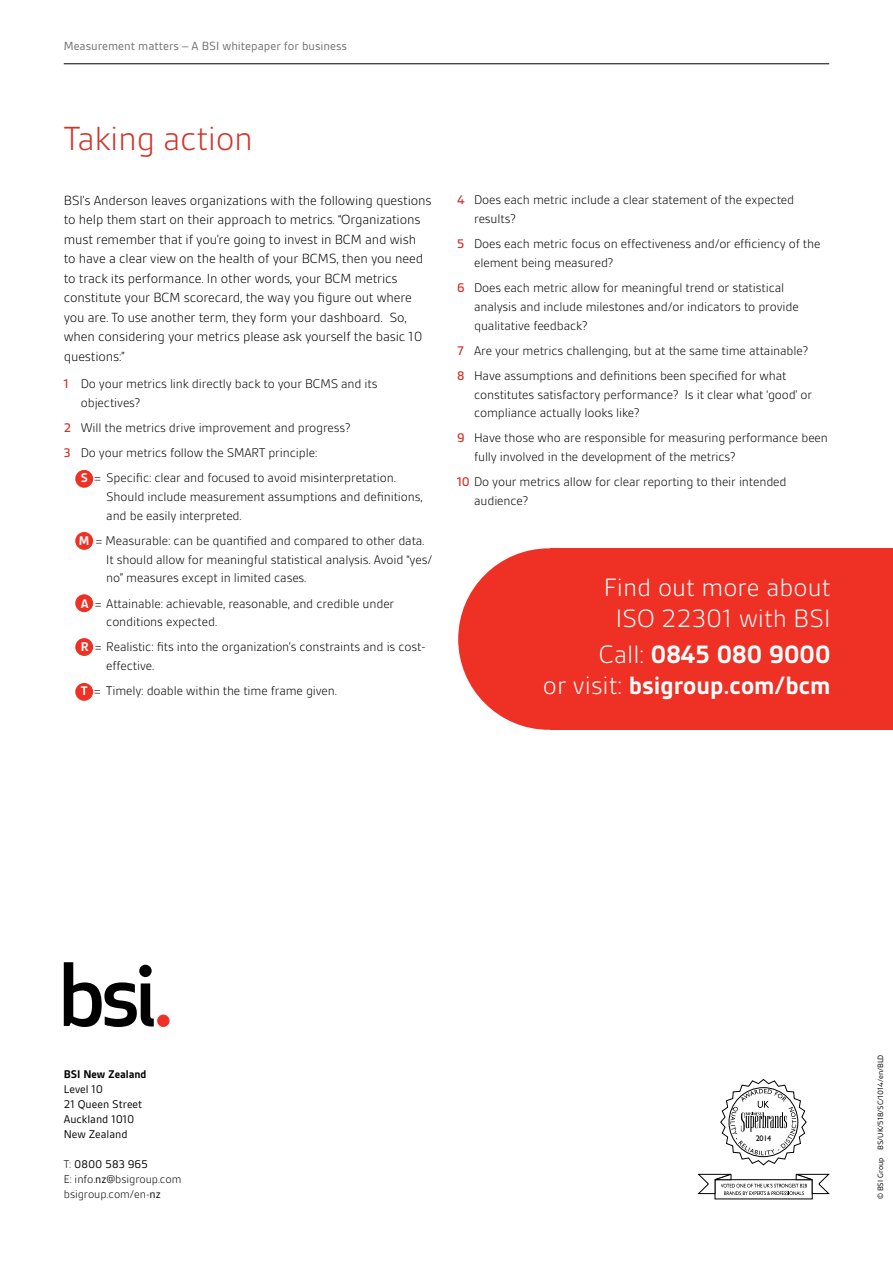
<style>
.page{position:relative;width:893px;height:1263px;background:#fff}
.page>*{position:absolute;margin:0;border:0;box-sizing:border-box;transform-origin:0 0}
.t1{font:300 36px "BSI Gesta";letter-spacing:-.01em;color:#d2342a}
.t2{font:700 27px/31.5px "BSI Gesta";color:#fff;text-align:right}
.t3{font:300 27px/31.5px "BSI Gesta";color:#fff;text-align:center}
.t4{font:300 14.25px/19.5px "BSI Gesta";letter-spacing:-.01em;color:#000}
.t5{font:300 13.5px/18.8px "BSI Gesta";letter-spacing:-.01em;color:#000}
.t6{font:12.75px "BSI Gesta";color:#6d6e71}
.t7{font:300 12px/15px "BSI Gesta";letter-spacing:-.005em;color:#000}
.t8{font:12px/15px "BSI Gesta";color:#000}
.t9{font:700 12px "BSI Gesta";letter-spacing:-.005em;color:#000}
.t10{font:8.25px "BSI Gesta";letter-spacing:-.005em;color:#000}
.t11{font:8.1px "Gill Sans";color:#000}
.s1{font-weight:500;color:#d2342a}
.s2{font-weight:700;color:#fff}
.s3{font-weight:300}
.s4{font-weight:400}
</style>
<div class="page">
<div style="left:75px;top:470px;width:18px;height:18px;background:#ee3124;border-radius:50%"></div>
<div style="left:75px;top:532px;width:18px;height:18px;background:#ee3124;border-radius:50%"></div>
<div style="left:75px;top:594px;width:18px;height:18px;background:#ee3124;border-radius:50%"></div>
<div style="left:75px;top:638px;width:18px;height:18px;background:#ee3124;border-radius:50%"></div>
<div style="left:75px;top:683px;width:18px;height:18px;background:#ee3124;border-radius:50%"></div>
<svg style="left:64px;top:962px;width:90px;height:65px"></svg>
<div style="left:157px;top:1014px;width:13px;height:13px;background:#ee3124;border-radius:50%"></div>
<hr style="left:64px;top:63px;width:765px;height:1px;background:#000">
<div style="left:551px;top:548px;width:342px;height:182px;background:#ee3124"></div>
<div style="left:458px;top:548px;width:182px;height:182px;background:#ee3124;border-radius:50%"></div>
<svg style="left:698px;top:1174px;width:131px;height:21px"></svg>
<svg style="left:720px;top:1079px;width:86px;height:86px"></svg>
<p class="t6" style="left:64px;top:39px;width:285px">Measurement matters – A BSI whitepaper for business</p>
<h1 class="t1" style="left:64px;top:120px;width:191px">Taking action</h1>
<p class="t4" style="left:64px;top:191px;width:369px">BSI’s Anderson leaves organizations with the following questions to help them start on their approach to metrics. “Organizations must remember that if you’re going to invest in BCM and wish to have a clear view on the health of your BCMS, then you need to track its performance. In other words, your BCM metrics constitute your BCM scorecard, the way you figure out where you are. To use another term, they form your dashboard. So, when considering your metrics please ask yourself the basic 10 questions:”</p>
<p class="t5" style="left:81px;top:374px;width:298px;text-indent:-17px"><span class="s1">1</span> Do your metrics link directly back to your BCMS and its objectives?</p>
<p class="t5" style="left:64px;top:415px;width:288px;line-height:25px"><span class="s1">2</span> Will the metrics drive improvement and progress?<br><span class="s1">3</span> Do your metrics follow the SMART principle:</p>
<p class="t5" style="left:106px;top:469px;width:318px;text-indent:-26px"><span class="s2">S</span> = Specific: clear and focused to avoid misinterpretation.<br>Should include measurement assumptions and definitions, and be easily interpreted.</p>
<p class="t5" style="left:106px;top:531px;width:327px;text-indent:-28px"><span class="s2">M</span> = Measurable: can be quantified and compared to other data.<br>It should allow for meaningful statistical analysis. Avoid “yes/ no” measures except in limited cases.</p>
<p class="t5" style="left:106px;top:594px;width:289px;text-indent:-26px"><span class="s2">A</span> = Attainable: achievable, reasonable, and credible under conditions expected.</p>
<p class="t5" style="left:106px;top:638px;width:321px;text-indent:-26px"><span class="s2">R</span> = Realistic: fits into the organization’s constraints and is cost&shy;effective.</p>
<p class="t5" style="left:81px;top:682px;width:258px"><span class="s2">T</span> = Timely: doable within the time frame given.</p>
<p class="t5" style="left:474px;top:191px;width:322px;text-indent:-17px"><span class="s1">4</span> Does each metric include a clear statement of the expected results?</p>
<p class="t5" style="left:474px;top:235px;width:348px;text-indent:-17px"><span class="s1">5</span> Does each metric focus on effectiveness and/or efficiency of the element being measured?</p>
<p class="t5" style="left:474px;top:278px;width:326px;text-indent:-17px"><span class="s1">6</span> Does each metric allow for meaningful trend or statistical analysis and include milestones and/or indicators to provide qualitative feedback?</p>
<p class="t5" style="left:457px;top:338px;width:353px;line-height:25px"><span class="s1">7</span> Are your metrics challenging, but at the same time attainable?<br><span class="s1">8</span> Have assumptions and definitions been specified for what</p>
<p class="t5" style="left:474px;top:385px;width:339px">constitutes satisfactory performance? Is it clear what ‘good’ or compliance actually looks like?</p>
<p class="t5" style="left:474px;top:429px;width:355px;text-indent:-17px"><span class="s1">9</span> Have those who are responsible for measuring performance been fully involved in the development of the metrics?</p>
<p class="t5" style="left:474px;top:473px;width:314px;text-indent:-17px"><span class="s1">10</span> Do your metrics allow for clear reporting to their intended audience?</p>
<h2 class="t3" style="left:604px;top:571px;width:228px">Find out more about<br>ISO 22301 with BSI</h2>
<h2 class="t2" style="left:543px;top:638px;width:289px"><span class="s3">Call:</span> 0845 080 9000<br><span class="s3">or visit:</span> bsigroup.com/bcm</h2>
<p class="t9" style="left:64px;top:1068px;width:84px">BSI New Zealand</p>
<p class="t8" style="left:64px;top:1082px;width:80px">Level 10<br>21 Queen Street<br>Auckland 1010<br>New Zealand</p>
<p class="t7" style="left:64px;top:1157px;width:119px">T: <span class="s4">0800 583 965<br></span>E: info.<span class="s4">nz</span>@bsigroup.com bsigroup.com/en-<span class="s4">nz</span></p>
<p class="t11" style="left:767px;top:1134px;width:6px">4</p>
<p class="t11" style="left:756px;top:1134px;width:17px">2013</p>
<p class="t10" style="left:876px;top:1199px;width:146px;rotate:-90deg">© BSI Group BS/UK/518/SC/1014/en/BLD</p>
</div>
